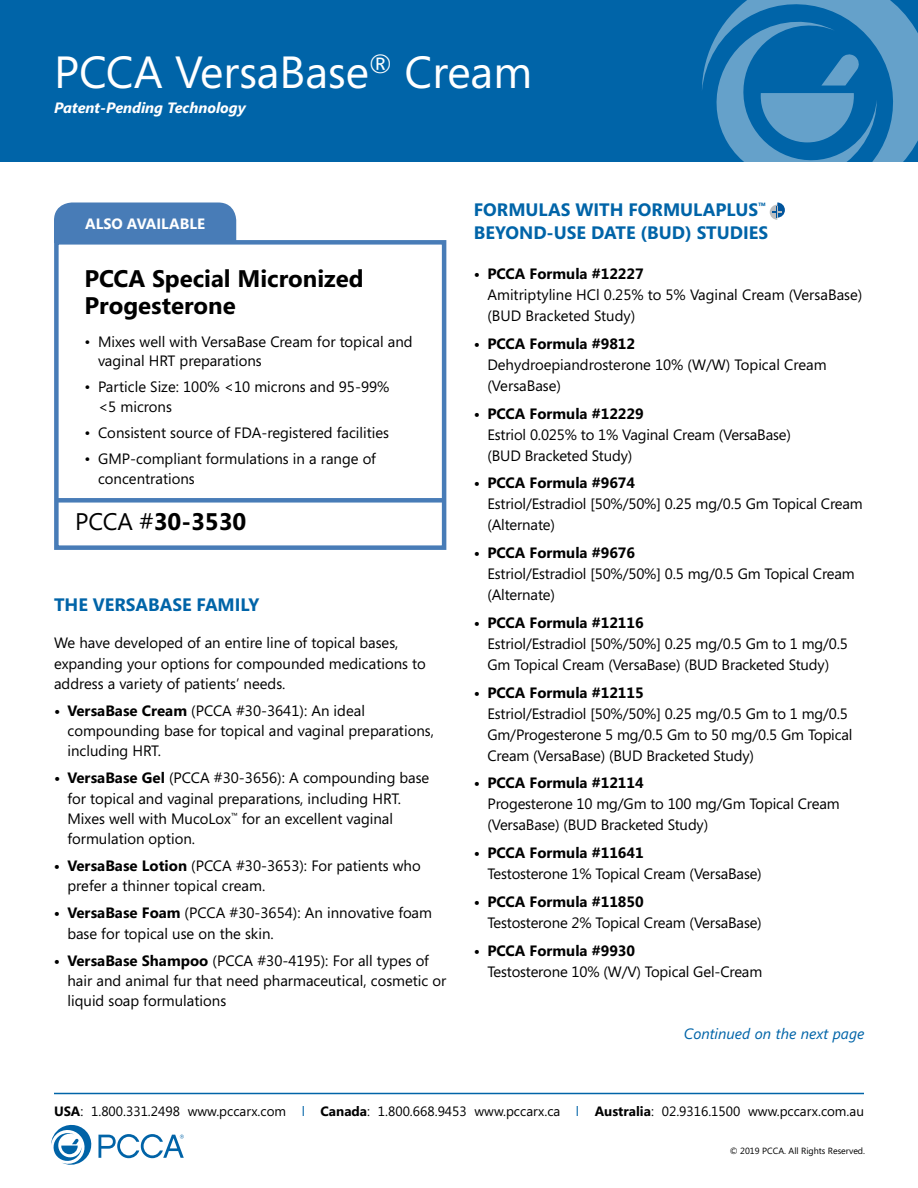
<style>
.page{position:relative;width:918px;height:1188px;background:#fff}
.page>*{position:absolute;margin:0;border:0;box-sizing:border-box;transform-origin:0 0}
.t1{font:45px "Segoe";color:#fff}
.t2{font:700 24px/27px "Segoe";color:#000}
.t3{font:700 18px/22.5px "Segoe";color:#0064a8}
.t4{font:15px/20.2px "Segoe";color:#000}
.t5{font:700 15px "Segoe";color:#000}
.t6{font:italic 700 15px "Segoe";color:#fff}
.t7{font:italic 15px "Segoe";color:#0064a8}
.t8{font:700 15px "Segoe";color:#fff}
.t9{font:13.5px "Segoe";color:#000}
.t10{font:9px "Segoe";color:#000}
.s1{font-weight:400}
.s2{font-weight:700}
.s3{color:#0064a8}
</style>
<div class="page">
<svg style="left:51px;top:1125px;width:133px;height:40px"></svg>
<div style="left:0;top:0;width:918px;height:162px;background:#0064a8"></div>
<svg style="left:702px;top:0;width:216px;height:162px;fill:#65a1ca"></svg>
<svg style="left:705px;top:18px;width:172px;height:144px"></svg>
<hr style="left:54px;top:1093px;width:810px;height:1px;background:#0064a8">
<div style="left:54px;top:202px;width:182px;height:38px;background:#487cb7"></div>
<div style="left:54px;top:240px;width:392px;height:310px;background:#fff;border:4px solid #487cb7"></div>
<div style="left:55px;top:498px;width:390px;height:5px;background:#487cb7"></div>
<svg style="left:770px;top:202px;width:15px;height:18px"></svg>
<h1 class="t1" style="left:54px;top:41px;width:480px">PCCA VersaBase<sup>®</sup> Cream</h1>
<p class="t6" style="left:54px;top:99px;width:193px">Patent-Pending Technology</p>
<p class="t8" style="left:85px;top:213px;width:121px">ALSO AVAILABLE</p>
<h2 class="t2" style="left:85px;top:264px;width:280px">PCCA Special Micronized<br>Progesterone</h2>
<p class="t4" style="left:98px;top:331px;width:316px;line-height:19.5px;text-indent:-13px">• Mixes well with VersaBase Cream for topical and vaginal HRT preparations</p>
<p class="t4" style="left:98px;top:377px;width:293px;line-height:19.5px;text-indent:-13px">• Particle Size: 100% &lt;10 microns and 95-99% &lt;5 microns</p>
<p class="t4" style="left:85px;top:422px;width:306px">• Consistent source of FDA-registered facilities</p>
<p class="t4" style="left:98px;top:449px;width:279px;line-height:19.5px;text-indent:-13px">• GMP-compliant formulations in a range of concentrations</p>
<h2 class="t2" style="left:75px;top:507px;width:173px"><span class="s1">PCCA #</span>30-3530</h2>
<p class="t3" style="left:54px;top:593px;width:207px">THE VERSABASE FAMILY</p>
<p class="t4" style="left:54px;top:633px;width:373px">We have developed of an entire line of topical bases, expanding your options for compounded medications to address a variety of patients’ needs.</p>
<p class="t4" style="left:68px;top:700px;width:368px;text-indent:-14px"><span class="s2">• VersaBase Cream</span> (PCCA #30-3641): An ideal compounding base for topical and vaginal preparations, including HRT.</p>
<p class="t4" style="left:67px;top:768px;width:363px;text-indent:-13px"><span class="s2">• VersaBase Gel</span> (PCCA #30-3656): A compounding base for topical and vaginal preparations, including HRT.<br>Mixes well with MucoLox<sup>™</sup> for an excellent vaginal formulation option.</p>
<p class="t4" style="left:67px;top:855px;width:355px;text-indent:-13px"><span class="s2">• VersaBase Lotion</span> (PCCA #30-3653): For patients who prefer a thinner topical cream.</p>
<p class="t4" style="left:67px;top:903px;width:366px;text-indent:-13px"><span class="s2">• VersaBase Foam</span> (PCCA #30-3654): An innovative foam base for topical use on the skin.</p>
<p class="t4" style="left:67px;top:950px;width:380px;text-indent:-13px"><span class="s2">• VersaBase Shampoo</span> (PCCA #30-4195): For all types of hair and animal fur that need pharmaceutical, cosmetic or liquid soap formulations</p>
<p class="t3" style="left:474px;top:198px;width:296px">FORMULAS WITH FORMULAPLUS<sup>™<br></sup>BEYOND-USE DATE (BUD) STUDIES</p>
<p class="t5" style="left:474px;top:263px;width:171px">• PCCA Formula #12227</p>
<p class="t4" style="left:487px;top:284px;width:376px;line-height:21px">Amitriptyline HCl 0.25% to 5% Vaginal Cream (VersaBase) (BUD Bracketed Study)</p>
<p class="t5" style="left:474px;top:333px;width:163px">• PCCA Formula #9812</p>
<p class="t4" style="left:487px;top:354px;width:341px;line-height:21px">Dehydroepiandrosterone 10% (W/W) Topical Cream (VersaBase)</p>
<p class="t5" style="left:474px;top:403px;width:171px">• PCCA Formula #12229</p>
<p class="t4" style="left:487px;top:423px;width:305px;line-height:21px">Estriol 0.025% to 1% Vaginal Cream (VersaBase) (BUD Bracketed Study)</p>
<p class="t5" style="left:474px;top:472px;width:163px">• PCCA Formula #9674</p>
<p class="t4" style="left:487px;top:493px;width:377px;line-height:21px">Estriol/Estradiol [50%/50%] 0.25 mg/0.5 Gm Topical Cream (Alternate)</p>
<p class="t5" style="left:474px;top:542px;width:163px">• PCCA Formula #9676</p>
<p class="t4" style="left:487px;top:563px;width:369px;line-height:21px">Estriol/Estradiol [50%/50%] 0.5 mg/0.5 Gm Topical Cream (Alternate)</p>
<p class="t5" style="left:474px;top:612px;width:171px">• PCCA Formula #12116</p>
<p class="t4" style="left:487px;top:633px;width:362px;line-height:21px">Estriol/Estradiol [50%/50%] 0.25 mg/0.5 Gm to 1 mg/0.5<br>Gm Topical Cream (VersaBase) (BUD Bracketed Study)</p>
<p class="t5" style="left:474px;top:682px;width:171px">• PCCA Formula #12115</p>
<p class="t4" style="left:487px;top:702px;width:367px;line-height:21px">Estriol/Estradiol [50%/50%] 0.25 mg/0.5 Gm to 1 mg/0.5<br>Gm/Progesterone 5 mg/0.5 Gm to 50 mg/0.5 Gm Topical<br>Cream (VersaBase) (BUD Bracketed Study)</p>
<p class="t5" style="left:474px;top:772px;width:171px">• PCCA Formula #12114</p>
<p class="t4" style="left:487px;top:793px;width:354px;line-height:21px">Progesterone 10 mg/Gm to 100 mg/Gm Topical Cream (VersaBase) (BUD Bracketed Study)</p>
<p class="t5" style="left:474px;top:842px;width:171px">• PCCA Formula #11641</p>
<p class="t4" style="left:487px;top:863px;width:276px">Testosterone 1% Topical Cream (VersaBase)</p>
<p class="t5" style="left:474px;top:891px;width:171px">• PCCA Formula #11850</p>
<p class="t4" style="left:487px;top:912px;width:276px">Testosterone 2% Topical Cream (VersaBase)</p>
<p class="t5" style="left:474px;top:940px;width:163px">• PCCA Formula #9930</p>
<p class="t4" style="left:487px;top:961px;width:276px">Testosterone 10% (W/V) Topical Gel-Cream</p>
<p class="t7" style="left:684px;top:1025px;width:182px">Continued on the next page</p>
<p class="t9" style="left:54px;top:1102px;width:812px"><span class="s2">USA</span>: 1.800.331.2498 www.pccarx.com <span class="s3">l</span> <span class="s2">Canada</span>: 1.800.668.9453 www.pccarx.ca <span class="s3">l</span> <span class="s2">Australia</span>: 02.9316.1500 www.pccarx.com.au</p>
<p class="t10" style="left:730px;top:1145px;width:137px">© 2019 PCCA. All Rights Reserved.</p>
</div>
